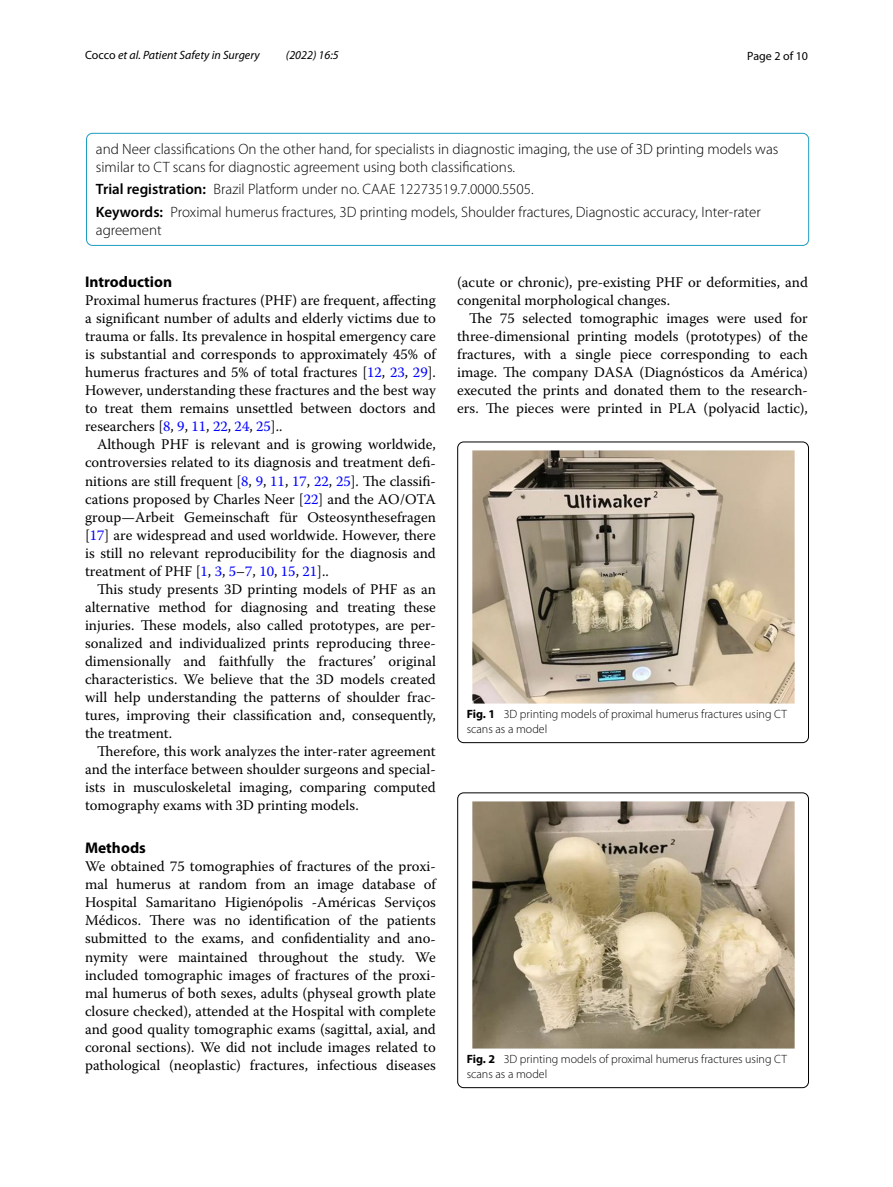
<style>
.page{position:relative;width:893px;height:1187px;background:#fff}
.page>*{position:absolute;margin:0;border:0;box-sizing:border-box;transform-origin:0 0}
.t1{font:700 15.45px "Myriad Pro";color:#000}
.t2{font:300 15px/18px "Myriad Pro";color:#000}
.t3{font:14.7px/18px "Warnock Pro";color:#000;text-align:justify}
.t4{font:300 12px/15px "Myriad Pro";color:#000}
.t5{font:italic 12px "Myriad Pro";color:#000}
.t6{font:12px "Myriad Pro";color:#000}
.s1{font-style:normal}
.s2{font-weight:600}
.s3{color:#00f}
.s4{font-weight:700}
</style>
<div class="page">
<div style="left:86px;top:133px;width:723px;height:113px;border:1px solid #1e9dc1;border-radius:6px"></div>
<img style="left:472px;top:451px;width:322px;height:252px">
<div style="left:457px;top:442px;width:352px;height:300px;border:1px solid #000;border-radius:6px"></div>
<img style="left:472px;top:801px;width:322px;height:247px">
<div style="left:457px;top:792px;width:352px;height:295px;border:1px solid #000;border-radius:6px"></div>
<p class="t5" style="left:85px;top:48px;width:176px"><span class="s1">Cocco</span> et al. Patient Safety in Surgery</p>
<p class="t5" style="left:286px;top:48px;width:54px">(2022) 16:5</p>
<p class="t6" style="left:747px;top:48px;width:62px">Page 2 of 10</p>
<p class="t2" style="left:96px;top:140px;width:684px">and Neer classifications On the other hand, for specialists in diagnostic imaging, the use of 3D printing models was similar to CT scans for diagnostic agreement using both classifications.</p>
<p class="t2" style="left:96px;top:178px;width:666px;line-height:22.5px"><span class="s2">Trial registration:</span> Brazil Platform under no. CAAE 12273519.7.0000.5505.<br><span class="s2">Keywords:</span> Proximal humerus fractures, 3D printing models, Shoulder fractures, Diagnostic accuracy, Inter-rater</p>
<p class="t2" style="left:96px;top:221px;width:67px">agreement</p>
<p class="t1" style="left:85px;top:272px;width:89px">Introduction</p>
<p class="t3" style="left:85px;top:291px;width:352px">Proximal humerus fractures (PHF) are frequent, affecting a significant number of adults and elderly victims due to trauma or falls. Its prevalence in hospital emergency care is substantial and corresponds to approximately 45% of humerus fractures and 5% of total fractures [<span class="s3">12</span>, <span class="s3">23</span>, <span class="s3">29</span>].<br>However, understanding these fractures and the best way to treat them remains unsettled between doctors and researchers [<span class="s3">8</span>, <span class="s3">9</span>, <span class="s3">11</span>, <span class="s3">22</span>, <span class="s3">24</span>, <span class="s3">25</span>]..</p>
<p class="t3" style="left:85px;top:435px;width:352px;text-indent:12px">Although PHF is relevant and is growing worldwide, controversies related to its diagnosis and treatment defi&shy;nitions are still frequent [<span class="s3">8</span>, <span class="s3">9</span>, <span class="s3">11</span>, <span class="s3">17</span>, <span class="s3">22</span>, <span class="s3">25</span>]. The classifi&shy;cations proposed by Charles Neer [<span class="s3">22</span>] and the AO/OTA group—Arbeit Gemeinschaft für Osteosynthesefragen [<span class="s3">17</span>] are widespread and used worldwide. However, there is still no relevant reproducibility for the diagnosis and treatment of PHF [<span class="s3">1</span>, <span class="s3">3</span>, <span class="s3">5</span>–<span class="s3">7</span>, <span class="s3">10</span>, <span class="s3">15</span>, <span class="s3">21</span>]..</p>
<p class="t3" style="left:85px;top:579px;width:352px;text-indent:12px">This study presents 3D printing models of PHF as an alternative method for diagnosing and treating these injuries. These models, also called prototypes, are per&shy;sonalized and individualized prints reproducing three&shy;dimensionally and faithfully the fractures’ original characteristics. We believe that the 3D models created will help understanding the patterns of shoulder frac&shy;tures, improving their classification and, consequently, the treatment.</p>
<p class="t3" style="left:85px;top:741px;width:352px;text-indent:12px">Therefore, this work analyzes the inter-rater agreement and the interface between shoulder surgeons and special&shy;ists in musculoskeletal imaging, comparing computed tomography exams with 3D printing models.</p>
<p class="t1" style="left:85px;top:838px;width:62px">Methods</p>
<p class="t3" style="left:85px;top:857px;width:352px">We obtained 75 tomographies of fractures of the proxi&shy;mal humerus at random from an image database of Hospital Samaritano Higienópolis -Américas Serviços Médicos. There was no identification of the patients submitted to the exams, and confidentiality and ano&shy;nymity were maintained throughout the study. We included tomographic images of fractures of the proxi&shy;mal humerus of both sexes, adults (physeal growth plate closure checked), attended at the Hospital with complete and good quality tomographic exams (sagittal, axial, and coronal sections). We did not include images related to pathological (neoplastic) fractures, infectious diseases</p>
<p class="t3" style="left:457px;top:272px;width:352px">(acute or chronic), pre-existing PHF or deformities, and congenital morphological changes.</p>
<p class="t3" style="left:457px;top:308px;width:352px;text-indent:12px">The 75 selected tomographic images were used for three-dimensional printing models (prototypes) of the fractures, with a single piece corresponding to each image. The company DASA (Diagnósticos da América) executed the prints and donated them to the research&shy;ers. The pieces were printed in PLA (polyacid lactic),</p>
<p class="t4" style="left:467px;top:707px;width:322px"><span class="s4">Fig. 1</span> 3D printing models of proximal humerus fractures using CT scans as a model</p>
<p class="t4" style="left:467px;top:1051px;width:322px"><span class="s4">Fig. 2</span> 3D printing models of proximal humerus fractures using CT scans as a model</p>
</div>
